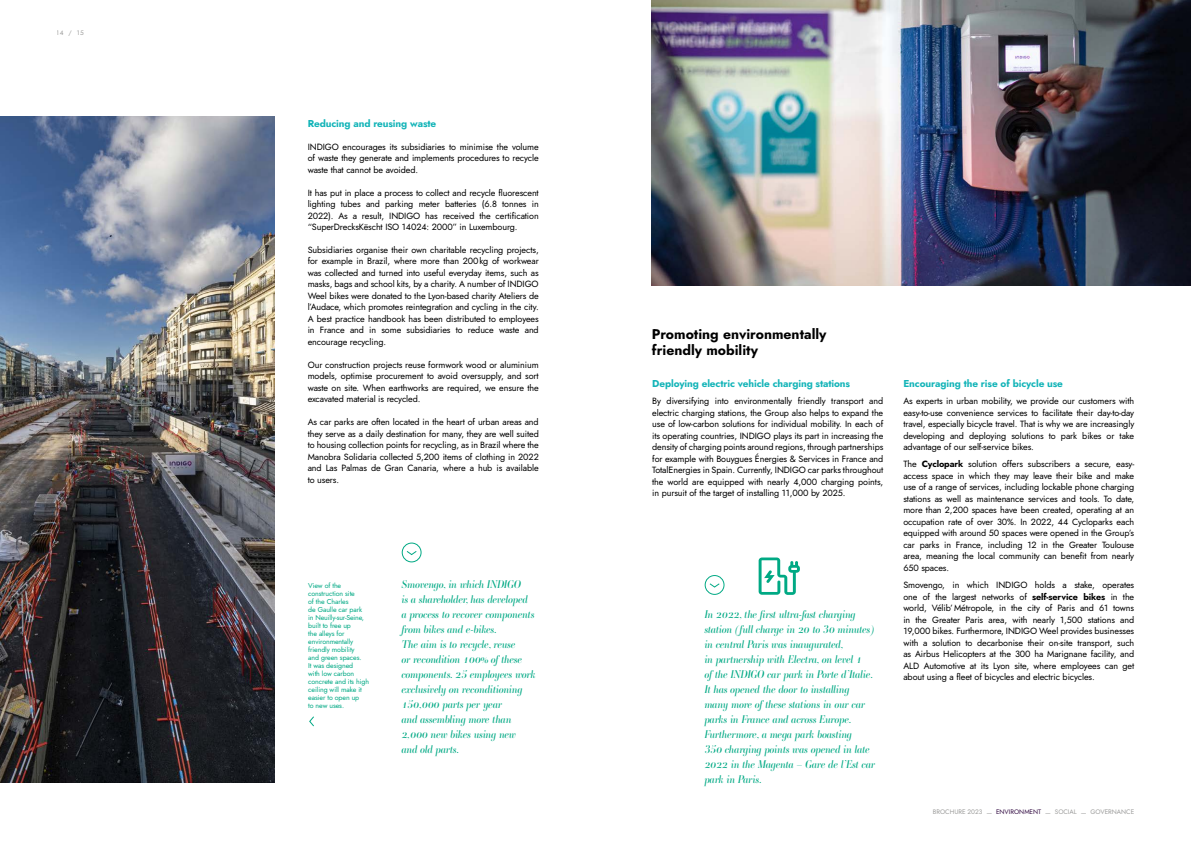
<style>
.page{position:relative;width:1191px;height:842px;background:#fff}
.page>*{position:absolute;margin:0;border:0;box-sizing:border-box;transform-origin:0 0}
.t1{font:700 14px/16px "Jost";color:#000}
.t2{font:italic 11px/15px "Ambroise Std";letter-spacing:-.01em;color:#00a984}
.t3{font:700 10px "Jost";letter-spacing:-.01em;color:#13b4b8}
.t4{font:9px/11.5px "Jost";letter-spacing:-.01em;color:#000;text-align:justify}
.t5{font:7px/8px "Jost";letter-spacing:-.01em;color:#00a984}
.t6{font:6.5px "Jost";color:#9d9d9c}
.s1{font-weight:700}
.s2{color:#371147}
</style>
<div class="page">
<img style="left:652px;top:0;width:539px;height:285px">
<img style="left:0;top:116px;width:274px;height:667px">
<svg style="left:705px;top:575px;width:19px;height:19px"></svg>
<div style="left:704px;top:575px;width:20px;height:20px;border:1px solid #00a984;border-radius:50%"></div>
<svg style="left:708px;top:582px;width:12px;height:6px"></svg>
<svg style="left:758px;top:557px;width:42px;height:38px"></svg>
<div style="left:402px;top:543px;width:19px;height:19px;border:1px solid #00a984;border-radius:50%"></div>
<svg style="left:406px;top:551px;width:11px;height:4px"></svg>
<svg style="left:309px;top:716px;width:5px;height:11px"></svg>
<p class="t6" style="left:57px;top:29px;width:29px">14 / 15</p>
<p class="t3" style="left:308px;top:117px;width:130px">Reducing and reusing waste</p>
<p class="t4" style="left:308px;top:141px;width:233px">INDIGO encourages its subsidiaries to minimise the volume of waste they generate and implements procedures to recycle waste that cannot be avoided.</p>
<p class="t4" style="left:308px;top:187px;width:233px">It has put in place a process to collect and recycle fluorescent lighting tubes and parking meter batteries (6.8 tonnes in 2022). As a result, INDIGO has received the certification “SuperDrecksKëscht ISO 14024: 2000” in Luxembourg.</p>
<p class="t4" style="left:308px;top:244px;width:233px">Subsidiaries organise their own charitable recycling projects, for example in Brazil, where more than 200kg of workwear was collected and turned into useful everyday items, such as masks, bags and school kits, by a charity. A number of INDIGO Weel bikes were donated to the Lyon-based charity Ateliers de l’Audace, which promotes reintegration and cycling in the city.<br>A best practice handbook has been distributed to employees in France and in some subsidiaries to reduce waste and encourage recycling.</p>
<p class="t4" style="left:308px;top:359px;width:233px">Our construction projects reuse formwork wood or aluminium models, optimise procurement to avoid oversupply, and sort waste on site. When earthworks are required, we ensure the excavated material is recycled.</p>
<p class="t4" style="left:308px;top:416px;width:233px">As car parks are often located in the heart of urban areas and they serve as a daily destination for many, they are well suited to housing collection points for recycling, as in Brazil where the Manobra Solidaria collected 5,200 items of clothing in 2022 and Las Palmas de Gran Canaria, where a hub is available to users.</p>
<p class="t5" style="left:308px;top:581px;width:62px">View of the construction site<br>of the Charles<br>de Gaulle car park in Neuilly-sur-Seine, built to free up<br>the alleys for environmentally friendly mobility<br>and green spaces.<br>It was designed<br>with low carbon concrete and its high ceiling will make it easier to open up<br>to new uses.</p>
<p class="t2" style="left:402px;top:577px;width:136px">Smovengo, in which INDIGO<br>is a shareholder, has developed a process to recover components from bikes and e-bikes.<br>The aim is to recycle, reuse<br>or recondition 100% of these components. 25 employees work exclusively on reconditioning<br>150,000 parts per year<br>and assembling more than<br>2,000 new bikes using new<br>and old parts.</p>
<p class="t1" style="left:652px;top:326px;width:176px">Promoting environmentally friendly mobility</p>
<p class="t3" style="left:652px;top:377px;width:199px">Deploying electric vehicle charging stations</p>
<p class="t4" style="left:652px;top:395px;width:233px">By diversifying into environmentally friendly transport and electric charging stations, the Group also helps to expand the use of low-carbon solutions for individual mobility. In each of its operating countries, INDIGO plays its part in increasing the density of charging points around regions, through partnerships for example with Bouygues Énergies &amp; Services in France and TotalEnergies in Spain. Currently, INDIGO car parks throughout the world are equipped with nearly 4,000 charging points, in pursuit of the target of installing 11,000 by 2025.</p>
<p class="t2" style="left:704px;top:607px;width:172px">In 2022, the first ultra-fast charging station (full charge in 20 to 30 minutes) in central Paris was inaugurated,<br>in partnership with Electra, on level 1<br>of the INDIGO car park in Porte d’Italie.<br>It has opened the door to installing many more of these stations in our car parks in France and across Europe.<br>Furthermore, a mega park boasting<br>350 charging points was opened in late 2022 in the Magenta – Gare de l’Est car park in Paris.</p>
<p class="t3" style="left:903px;top:377px;width:161px">Encouraging the rise of bicycle use</p>
<p class="t4" style="left:903px;top:395px;width:232px">As experts in urban mobility, we provide our customers with easy-to-use convenience services to facilitate their day-to-day travel, especially bicycle travel. That is why we are increasingly developing and deploying solutions to park bikes or take advantage of our self-service bikes.</p>
<p class="t4" style="left:903px;top:459px;width:232px">The <span class="s1">Cyclopark</span> solution offers subscribers a secure, easy&shy;access space in which they may leave their bike and make use of a range of services, including lockable phone charging stations as well as maintenance services and tools. To date, more than 2,200 spaces have been created, operating at an occupation rate of over 30%. In 2022, 44 Cycloparks each equipped with around 50 spaces were opened in the Group’s car parks in France, including 12 in the Greater Toulouse area, meaning the local community can benefit from nearly 650 spaces.</p>
<p class="t4" style="left:903px;top:579px;width:232px">Smovengo, in which INDIGO holds a stake, operates one of the largest networks of <span class="s1">self-service bikes</span> in the world, Vélib’Métropole, in the city of Paris and 61 towns in the Greater Paris area, with nearly 1,500 stations and 19,000 bikes. Furthermore, INDIGO Weel provides businesses with a solution to decarbonise their on-site transport, such as Airbus Helicopters at the 300 ha Marignane facility, and ALD Automotive at its Lyon site, where employees can get about using a fleet of bicycles and electric bicycles.</p>
<p class="t6" style="left:932px;top:807px;width:203px">BROCHURE 2023 — <span class="s2">ENVIRONMENT</span> — SOCIAL — GOVERNANCE</p>
</div>
